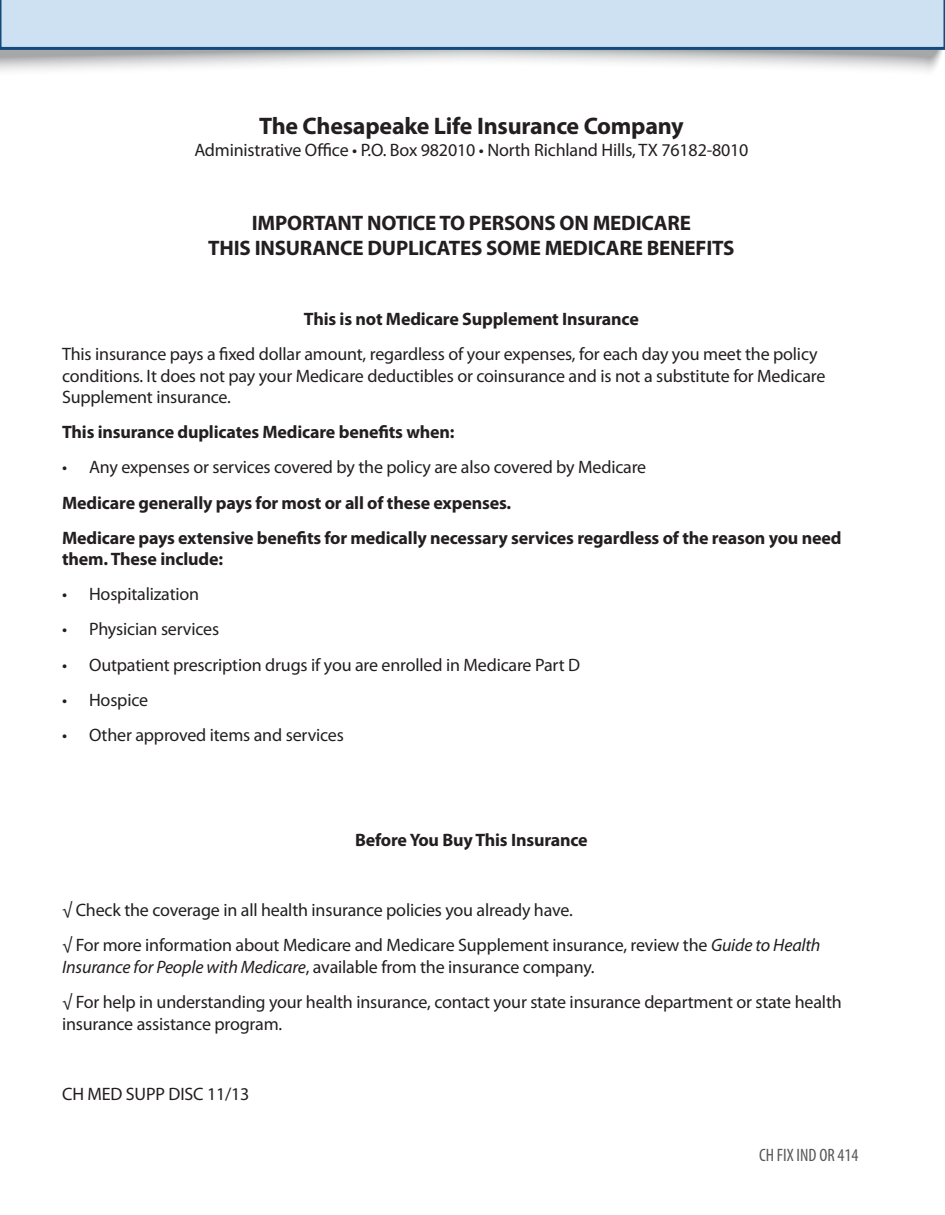
<style>
.page{position:relative;width:945px;height:1215px;background:#fff}
.page>*{position:absolute;margin:0;border:0;box-sizing:border-box;transform-origin:0 0}
.t1{font:700 24px "Myriad Pro";letter-spacing:-.01em;color:#231f20}
.t2{font:700 21px/25.2px "Myriad Pro";letter-spacing:-.01em;color:#231f20;text-align:center}
.t3{font:18px/21.6px "Myriad Pro";letter-spacing:-.01em;color:#231f20}
.t4{font:700 18px/21.6px "Myriad Pro";letter-spacing:-.01em;color:#231f20}
.t5{font:condensed 18px "Myriad Pro";color:#57585a}
.s1{font-style:italic}
</style>
<div class="page">
<svg style="left:0;top:50px;width:943px;height:22px"></svg>
<svg style="left:0;top:0;width:945px;height:50px"></svg>
<p class="t1" style="left:259px;top:110px;width:426px">The Chesapeake Life Insurance Company</p>
<p class="t3" style="left:194px;top:139px;width:556px">Administrative Office • P.O. Box 982010 • North Richland Hills, TX 76182-8010</p>
<p class="t2" style="left:208px;top:209px;width:528px">IMPORTANT NOTICE TO PERSONS ON MEDICARE<br>THIS INSURANCE DUPLICATES SOME MEDICARE BENEFITS</p>
<p class="t4" style="left:304px;top:307px;width:336px">This is not Medicare Supplement Insurance</p>
<p class="t3" style="left:62px;top:343px;width:765px">This insurance pays a fixed dollar amount, regardless of your expenses, for each day you meet the policy conditions. It does not pay your Medicare deductibles or coinsurance and is not a substitute for Medicare<br>Supplement insurance.</p>
<p class="t4" style="left:62px;top:421px;width:394px">This insurance duplicates Medicare benefits when:</p>
<p class="t3" style="left:62px;top:456px;width:586px">• Any expenses or services covered by the policy are also covered by Medicare</p>
<p class="t4" style="left:62px;top:491px;width:451px">Medicare generally pays for most or all of these expenses.</p>
<p class="t4" style="left:62px;top:526px;width:781px">Medicare pays extensive benefits for medically necessary services regardless of the reason you need them. These include:</p>
<p class="t3" style="left:62px;top:583px;width:139px">• Hospitalization</p>
<p class="t3" style="left:62px;top:618px;width:159px">• Physician services</p>
<p class="t3" style="left:62px;top:653px;width:520px">• Outpatient prescription drugs if you are enrolled in Medicare Part D</p>
<p class="t3" style="left:62px;top:688px;width:88px">• Hospice</p>
<p class="t3" style="left:62px;top:724px;width:283px">• Other approved items and services</p>
<p class="t4" style="left:355px;top:829px;width:234px">Before You Buy This Insurance</p>
<p class="t3" style="left:62px;top:899px;width:512px">√ Check the coverage in all health insurance policies you already have.</p>
<p class="t3" style="left:62px;top:934px;width:760px">√ For more information about Medicare and Medicare Supplement insurance, review the <span class="s1">Guide to Health<br>Insurance for People with Medicare</span>, available from the insurance company.</p>
<p class="t3" style="left:62px;top:991px;width:781px">√ For help in understanding your health insurance, contact your state insurance department or state health insurance assistance program.</p>
<p class="t3" style="left:62px;top:1083px;width:189px">CH MED SUPP DISC 11/13</p>
<p class="t5" style="left:759px;top:1144px;width:101px">CH FIX IND OR 414</p>
</div>
